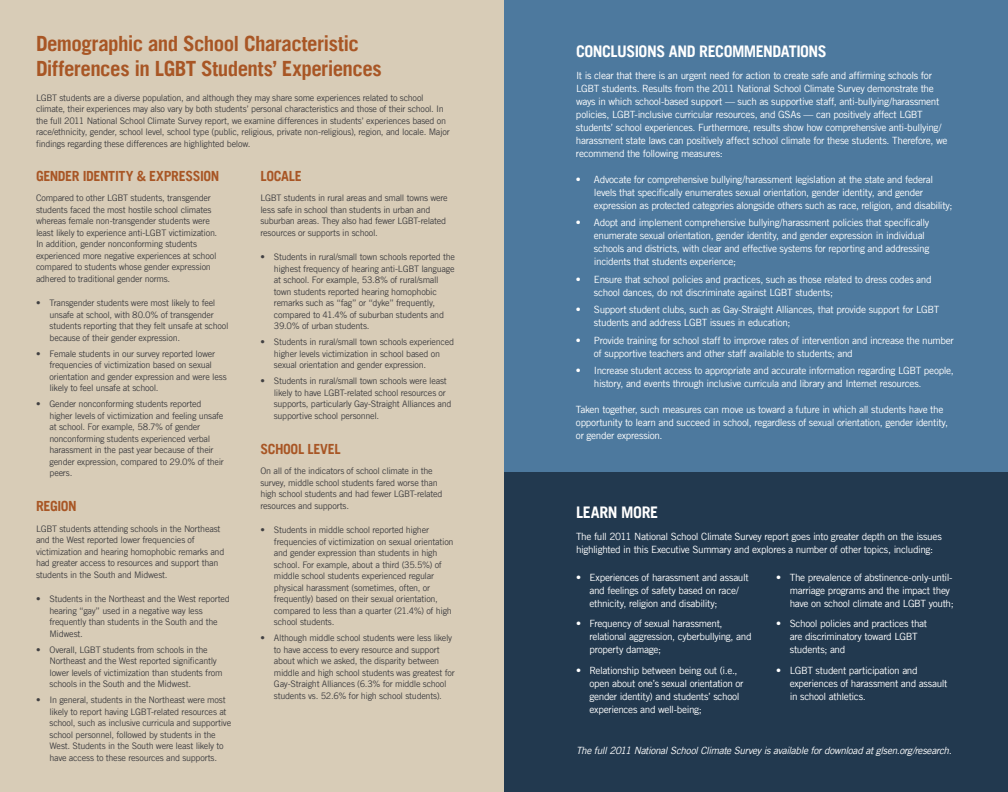
<style>
.page{position:relative;width:1008px;height:792px;background:#fff}
.page>*{position:absolute;margin:0;border:0;box-sizing:border-box;transform-origin:0 0}
.t1{font:700 21px/25px "Trade Gothic LT";letter-spacing:-.03em;color:#a85625}
.t2{font:700 16px "Trade Gothic LT";letter-spacing:-.03em;color:#fff}
.t3{font:700 14px "Trade Gothic LT";letter-spacing:-.025em;color:#a85625}
.t4{font:10px/13px "Trade Gothic LT";letter-spacing:-.035em;color:#fff}
.t5{font:italic 10px "Trade Gothic LT";letter-spacing:-.04em;color:#fff}
.t6{font:9px/11.5px "Trade Gothic LT";letter-spacing:-.03em;color:#414042}
</style>
<div class="page">
<div style="left:504px;top:440px;width:504px;height:352px;background:#22394f"></div>
<div style="left:0;top:0;width:504px;height:792px;background:#d8ccb7"></div>
<div style="left:504px;top:0;width:504px;height:472px;background:#4d799e"></div>
<h1 class="t1" style="left:36px;top:31px;width:325px">DEMOGRAPHIC AND SCHOOL CHARACTERISTIC<br>DIFFERENCES IN LGBT</h1>
<h1 class="t1" style="left:201px;top:56px;width:182px">STUDENTS’ EXPERIENCES</h1>
<p class="t6" style="left:36px;top:92px;width:415px">LGBT students are a diverse population, and although they may share some experiences related to school climate, their experiences may also vary by both students’ personal characteristics and those of their school. In the full 2011 National School Climate Survey report, we examine differences in students’ experiences based on race/ethnicity, gender, school level, school type (public, religious, private non‑religious), region, and locale. Major findings regarding these differences are highlighted below.</p>
<h3 class="t3" style="left:36px;top:167px;width:185px">GENDER IDENTITY &amp; EXPRESSION</h3>
<p class="t6" style="left:36px;top:192px;width:183px">Compared to other LGBT students, transgender students faced the most hostile school climates whereas female non-transgender students were least likely to experience anti-LGBT victimization.<br>In addition, gender nonconforming students experienced more negative experiences at school compared to students whose gender expression adhered to traditional gender norms.</p>
<p class="t6" style="left:50px;top:297px;width:181px;text-indent:-14px">• Transgender students were most likely to feel unsafe at school, with 80.0% of transgender students reporting that they felt unsafe at school because of their gender expression.</p>
<p class="t6" style="left:50px;top:348px;width:179px;text-indent:-14px">• Female students in our survey reported lower frequencies of victimization based on sexual orientation and gender expression and were less likely to feel unsafe at school.</p>
<p class="t6" style="left:50px;top:398px;width:176px;text-indent:-14px">• Gender nonconforming students reported higher levels of victimization and feeling unsafe at school. For example, 58.7% of gender nonconforming students experienced verbal harassment in the past year because of their gender expression, compared to 29.0% of their peers.</p>
<h3 class="t3" style="left:36px;top:497px;width:42px">REGION</h3>
<p class="t6" style="left:36px;top:522px;width:190px">LGBT students attending schools in the Northeast and the West reported lower frequencies of victimization and hearing homophobic remarks and had greater access to resources and support than students in the South and Midwest.</p>
<p class="t6" style="left:50px;top:593px;width:182px;text-indent:-14px">• Students in the Northeast and the West reported hearing “gay” used in a negative way less frequently than students in the South and the Midwest.</p>
<p class="t6" style="left:50px;top:643px;width:175px;text-indent:-14px">• Overall, LGBT students from schools in the Northeast and the West reported significantly lower levels of victimization than students from schools in the South and the Midwest.</p>
<p class="t6" style="left:49px;top:694px;width:183px;text-indent:-13px">• In general, students in the Northeast were most likely to report having LGBT‑related resources at school, such as inclusive curricula and supportive school personnel, followed by students in the West. Students in the South were least likely to have access to these resources and supports.</p>
<h3 class="t3" style="left:260px;top:167px;width:41px">LOCALE</h3>
<p class="t6" style="left:260px;top:192px;width:189px">LGBT students in rural areas and small towns were less safe in school than students in urban and suburban areas. They also had fewer LGBT‑related resources or supports in school.</p>
<p class="t6" style="left:274px;top:251px;width:182px;text-indent:-14px">• Students in rural/small town schools reported the highest frequency of hearing anti‑LGBT language at school. For example, 53.8% of rural/small town students reported hearing homophobic remarks such as “fag” or “dyke” frequently, compared to 41.4% of suburban students and 39.0% of urban students.</p>
<p class="t6" style="left:274px;top:336px;width:182px;text-indent:-14px">• Students in rural/small town schools experienced higher levels victimization in school based on sexual orientation and gender expression.</p>
<p class="t6" style="left:274px;top:375px;width:179px;text-indent:-13px">• Students in rural/small town schools were least likely to have LGBT‑related school resources or supports, particularly Gay‑Straight Alliances and supportive school personnel.</p>
<h3 class="t3" style="left:260px;top:440px;width:82px">SCHOOL LEVEL</h3>
<p class="t6" style="left:260px;top:465px;width:184px">On all of the indicators of school climate in the survey, middle school students fared worse than high school students and had fewer LGBT‑related resources and supports.</p>
<p class="t6" style="left:274px;top:524px;width:181px;text-indent:-14px">• Students in middle school reported higher frequencies of victimization on sexual orientation and gender expression than students in high school. For example, about a third (35.5%) of middle school students experienced regular physical harassment (sometimes, often, or frequently) based on their sexual orientation, compared to less than a quarter (21.4%) of high school students.</p>
<p class="t6" style="left:274px;top:632px;width:182px;text-indent:-14px">• Although middle school students were less likely to have access to every resource and support about which we asked, the disparity between middle and high school students was greatest for Gay‑Straight Alliances (6.3% for middle school students vs. 52.6% for high school students).</p>
<h2 class="t2" style="left:576px;top:41px;width:251px">CONCLUSIONS AND RECOMMENDATIONS</h2>
<p class="t4" style="left:576px;top:68px;width:373px">It is clear that there is an urgent need for action to create safe and affirming schools for LGBT students. Results from the 2011 National School Climate Survey demonstrate the ways in which school‑based support — such as supportive staff, anti‑bullying/harassment policies, LGBT-inclusive curricular resources, and GSAs — can positively affect LGBT students’ school experiences. Furthermore, results show how comprehensive anti‑bullying/ harassment state laws can positively affect school climate for these students. Therefore, we recommend the following measures:</p>
<p class="t4" style="left:594px;top:172px;width:360px;text-indent:-18px">• Advocate for comprehensive bullying/harassment legislation at the state and federal levels that specifically enumerates sexual orientation, gender identity, and gender expression as protected categories alongside others such as race, religion, and disability;</p>
<p class="t4" style="left:594px;top:216px;width:337px;text-indent:-18px">• Adopt and implement comprehensive bullying/harassment policies that specifically enumerate sexual orientation, gender identity, and gender expression in individual schools and districts, with clear and effective systems for reporting and addressing incidents that students experience;</p>
<p class="t4" style="left:594px;top:272px;width:339px;text-indent:-18px">• Ensure that school policies and practices, such as those related to dress codes and school dances, do not discriminate against LGBT students;</p>
<p class="t4" style="left:594px;top:303px;width:347px;text-indent:-18px">• Support student clubs, such as Gay‑Straight Alliances, that provide support for LGBT students and address LGBT issues in education;</p>
<p class="t4" style="left:594px;top:333px;width:361px;text-indent:-18px">• Provide training for school staff to improve rates of intervention and increase the number of supportive teachers and other staff available to students; and</p>
<p class="t4" style="left:594px;top:364px;width:362px;text-indent:-18px">• Increase student access to appropriate and accurate information regarding LGBT people, history, and events through inclusive curricula and library and Internet resources.</p>
<p class="t4" style="left:576px;top:403px;width:374px">Taken together, such measures can move us toward a future in which all students have the opportunity to learn and succeed in school, regardless of sexual orientation, gender identity, or gender expression.</p>
<h2 class="t2" style="left:576px;top:502px;width:25px">LEARN</h2>
<h2 class="t2" style="left:621px;top:502px;width:38px">MOR E</h2>
<p class="t4" style="left:576px;top:530px;width:367px">The full 2011 National School Climate Survey report goes into greater depth on the issues highlighted in this Executive Summary and explores a number of other topics, including:</p>
<p class="t4" style="left:590px;top:571px;width:161px;text-indent:-14px">• Experiences of harassment and assault and feelings of safety based on race/ ethnicity, religion and disability;</p>
<p class="t4" style="left:590px;top:617px;width:164px;text-indent:-14px">• Frequency of sexual harassment, relational aggression, cyberbullying, and property damage;</p>
<p class="t4" style="left:590px;top:664px;width:156px;text-indent:-14px">• Relationship between being out (i.e., open about one’s sexual orientation or gender identity) and students’ school experiences and well‑being;</p>
<p class="t4" style="left:790px;top:571px;width:166px;text-indent:-14px">• The prevalence of abstinence-only-until&shy;marriage programs and the impact they have on school climate and LGBT youth;</p>
<p class="t4" style="left:790px;top:617px;width:139px;text-indent:-14px">• School policies and practices that are discriminatory toward LGBT students; and</p>
<p class="t4" style="left:790px;top:664px;width:159px;text-indent:-14px">• LGBT student participation and experiences of harassment and assault in school athletics.</p>
<p class="t5" style="left:576px;top:745px;width:377px">The full 2011 National School Climate Survey is available for download at glsen.org/research.</p>
</div>
